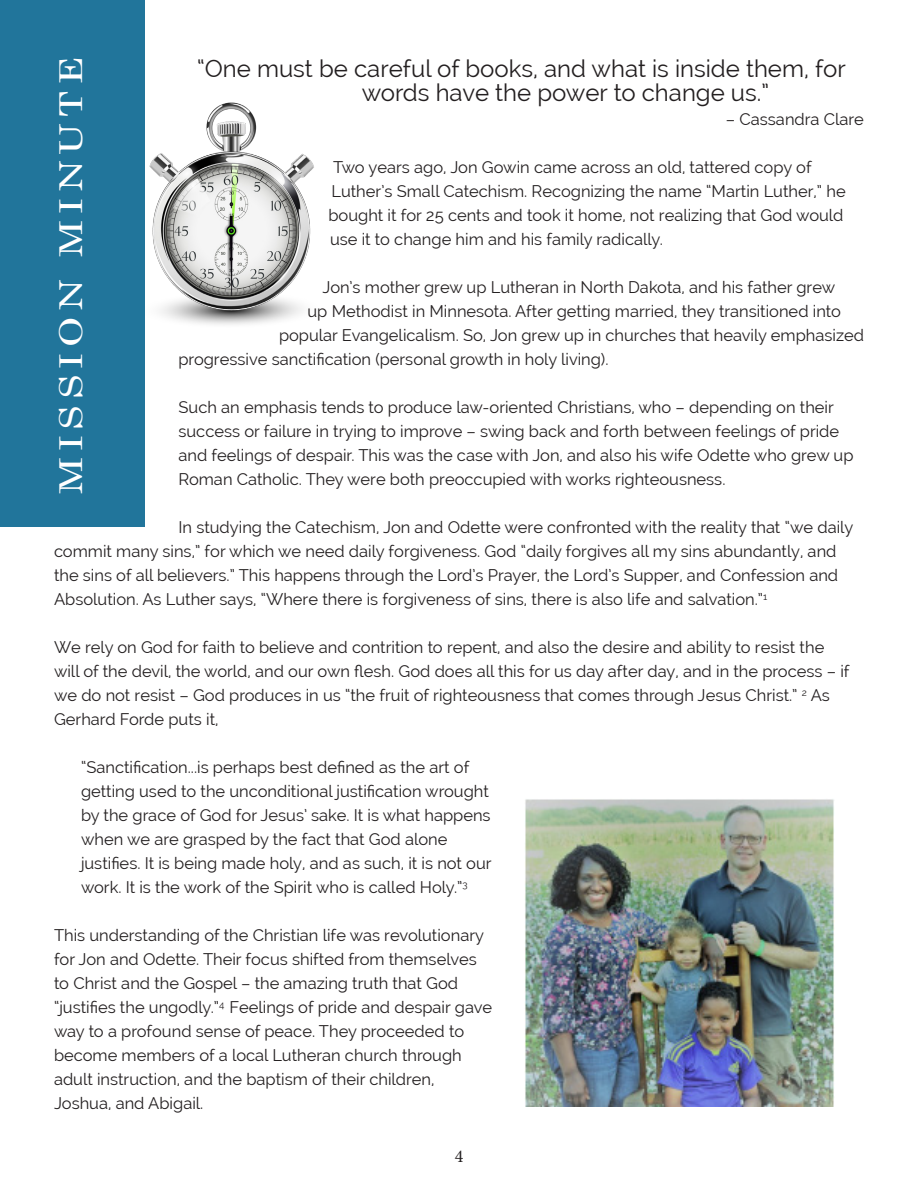
<style>
.page{position:relative;width:918px;height:1188px;background:#fff}
.page>*{position:absolute;margin:0;border:0;box-sizing:border-box;transform-origin:0 0}
.t1{font:31.65px "Century";letter-spacing:.15em;color:#fff;scale:1.23 1}
.Paragraph_Style_1{font:24px/24px "Raleway";color:#231f20}
.t2{font:18px "Minion Pro";color:#231f20}
.Paragraph_Style_1-2{font:16.5px/24px "Raleway";color:#231f20}
</style>
<div class="page">
<img style="left:149px;top:102px;width:165px;height:223px">
<div style="left:0;top:0;width:145px;height:526px;background:#21759b"></div>
<img style="left:524px;top:799px;width:311px;height:307px">
<p class="t1" style="left:44px;top:494px;width:357px;rotate:-90deg">MISSION MINUTE</p>
<p class="Paragraph_Style_1" style="left:362px;top:57px;width:486px;text-indent:-165px">“One must be careful of books, and what is inside them, for words have the power to change us.”</p>
<p class="Paragraph_Style_1-2" style="left:726px;top:107px;width:140px">– Cassandra Clare</p>
<p class="Paragraph_Style_1-2" style="left:328px;top:155px;width:519px">Two years ago, Jon Gowin came across an old, tattered copy of Luther’s Small Catechism. Recognizing the name “Martin Luther,” he bought it for 25 cents and took it home, not realizing that God would use it to change him and his family radically.</p>
<p class="Paragraph_Style_1-2" style="left:322px;top:275px;width:514px">Jon’s mother grew up Lutheran in North Dakota, and his father grew</p>
<p class="Paragraph_Style_1-2" style="left:308px;top:299px;width:535px">up Methodist in Minnesota. After getting married, they transitioned into</p>
<p class="Paragraph_Style_1-2" style="left:279px;top:323px;width:587px">popular Evangelicalism. So, Jon grew up in churches that heavily emphasized</p>
<p class="Paragraph_Style_1-2" style="left:178px;top:347px;width:432px">progressive sanctification (personal growth in holy living).</p>
<p class="Paragraph_Style_1-2" style="left:178px;top:395px;width:677px">Such an emphasis tends to produce law-oriented Christians, who – depending on their success or failure in trying to improve – swing back and forth between feelings of pride and feelings of despair. This was the case with Jon, and also his wife Odette who grew up Roman Catholic. They were both preoccupied with works righteousness.</p>
<p class="Paragraph_Style_1-2" style="left:54px;top:515px;width:801px;text-indent:124px">In studying the Catechism, Jon and Odette were confronted with the reality that “we daily commit many sins,” for which we need daily forgiveness. God “daily forgives all my sins abundantly, and the sins of all believers.” This happens through the Lord’s Prayer, the Lord’s Supper, and Confession and Absolution. As Luther says, “Where there is forgiveness of sins, there is also life and salvation.”<sup>1</sup></p>
<p class="Paragraph_Style_1-2" style="left:54px;top:635px;width:797px">We rely on God for faith to believe and contrition to repent, and also the desire and ability to resist the will of the devil, the world, and our own flesh. God does all this for us day after day, and in the process – if we do not resist – God produces in us “the fruit of righteousness that comes through Jesus Christ.” <sup>2</sup> As Gerhard Forde puts it,</p>
<p class="Paragraph_Style_1-2" style="left:81px;top:755px;width:412px">“Sanctification...is perhaps best defined as the art of getting used to the unconditional justification wrought by the grace of God for Jesus’ sake. It is what happens when we are grasped by the fact that God alone justifies. It is being made holy, and as such, it is not our work. It is the work of the Spirit who is called Holy.”<sup>3</sup></p>
<p class="Paragraph_Style_1-2" style="left:54px;top:923px;width:440px">This understanding of the Christian life was revolutionary for Jon and Odette. Their focus shifted from themselves to Christ and the Gospel – the amazing truth that God “justifies the ungodly.”<sup>4</sup> Feelings of pride and despair gave way to a profound sense of peace. They proceeded to become members of a local Lutheran church through adult instruction, and the baptism of their children, Joshua, and Abigail.</p>
<p class="t2" style="left:455px;top:1144px;width:10px">4</p>
</div>
